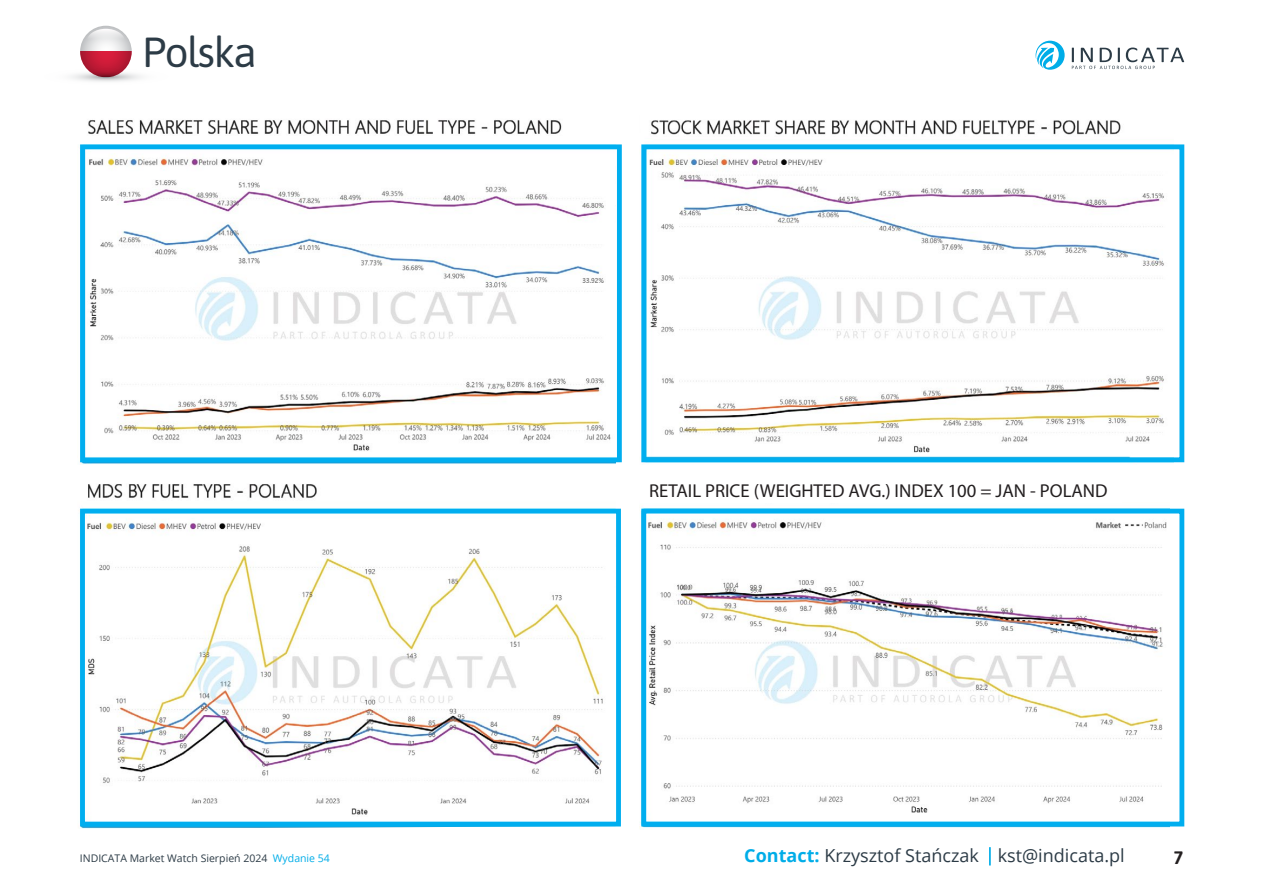
<style>
.page{position:relative;width:1263px;height:893px;background:#fff}
.page>*{position:absolute;margin:0;border:0;box-sizing:border-box;transform-origin:0 0}
.t1{font:42px "Asap";letter-spacing:-.04em;color:#2c3b46}
.t2{font:18.75px "Myriad Pro";color:#231f20}
.t3{font:18px "Open Sans";color:#2c3b46}
.t4{font:700 18px "Asap";color:#231f20}
.t5{font:10.5px "Open Sans";color:#2c3b46}
.s1{color:#00ade8}
.s2{font-weight:700;color:#00ade8}
</style>
<div class="page">
<svg style="left:80px;top:56px;width:52px;height:12px"></svg>
<svg style="left:80px;top:26px;width:52px;height:51px"></svg>
<svg style="left:42px;top:68px;width:128px;height:17px"></svg>
<svg style="left:86px;top:29px;width:39px;height:16px"></svg>
<svg style="left:1035px;top:41px;width:30px;height:29px"></svg>
<svg style="left:1072px;top:48px;width:112px;height:21px"></svg>
<img style="left:80px;top:120px;width:536px;height:345px">
<div style="left:80px;top:144px;width:542px;height:318px;border:5px solid #00aeef"></div>
<img style="left:641px;top:120px;width:532px;height:345px">
<div style="left:641px;top:144px;width:543px;height:318px;border:5px solid #00aeef"></div>
<img style="left:79px;top:484px;width:537px;height:345px">
<div style="left:80px;top:509px;width:541px;height:317px;border:5px solid #00aeef"></div>
<img style="left:639px;top:507px;width:530px;height:322px">
<div style="left:641px;top:509px;width:543px;height:317px;border:5px solid #00aeef"></div>
<svg style="left:989px;top:847px;width:2px;height:18px"></svg>
<h1 class="t1" style="left:143px;top:23px;width:116px">Polska</h1>
<p class="t2" style="left:649px;top:479px;width:460px">RETAIL PRICE (WEIGHTED AVG.) INDEX 100 = JAN - POLAND</p>
<p class="t5" style="left:80px;top:851px;width:251px">INDICATA Market Watch Sierpień 2024 <span class="s1">Wydanie 54</span></p>
<p class="t3" style="left:744px;top:843px;width:382px"><span class="s2">Contact:</span> Krzysztof Stańczak kst@indicata.pl</p>
<p class="t4" style="left:1174px;top:845px;width:11px">7</p>
</div>
